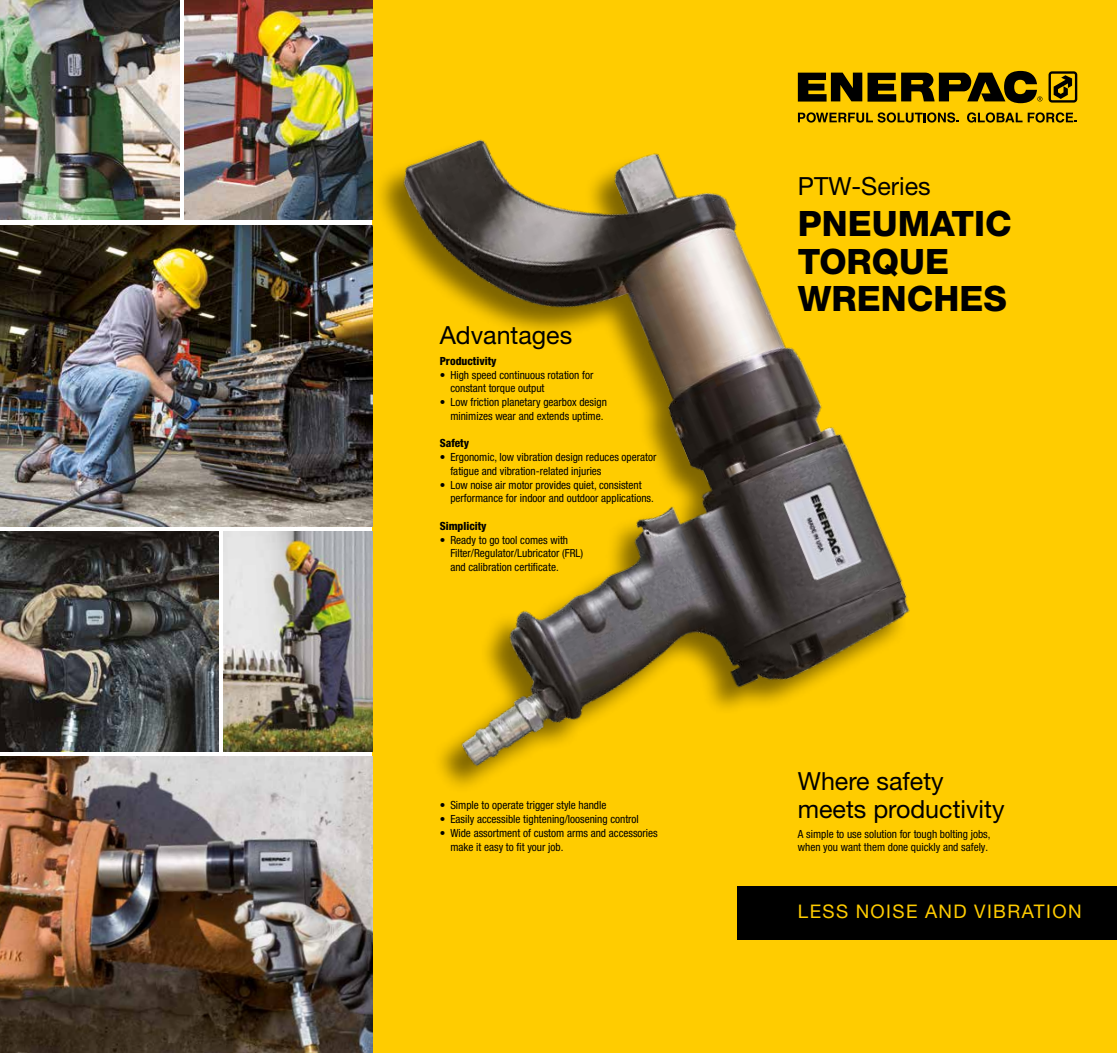
<style>
.page{position:relative;width:1117px;height:1053px;background:#fff}
.page>*{position:absolute;margin:0;border:0;box-sizing:border-box;transform-origin:0 0}
.t1{font:800 35px/37.5px "Helvetica Neue LTW1 G";color:#000}
.t2{font:25px/27.5px "Helvetica Neue LTW1 G";color:#000}
.t3{font:18.75px "Helvetica Neue LTW1 G";letter-spacing:.075em;color:#fc0}
.t4{font:condensed 11.25px/13.8px "Helvetica Neue LTW1 G";color:#000}
.t5{font:800 condensed 11.25px "Helvetica Neue LTW1 G";color:#000}
</style>
<div class="page">
<div style="left:372px;top:0;width:744px;height:1052px;background:#fc0"></div>
<img style="left:223px;top:531px;width:149px;height:220px">
<img style="left:0;top:0;width:179px;height:220px">
<img style="left:184px;top:0;width:188px;height:220px">
<img style="left:0;top:531px;width:218px;height:220px">
<img style="left:0;top:225px;width:372px;height:301px">
<img style="left:0;top:756px;width:372px;height:296px">
<img style="left:372px;top:0;width:744px;height:1009px">
<svg style="left:1048px;top:71px;width:28px;height:32px"></svg>
<svg style="left:797px;top:71px;width:245px;height:32px"></svg>
<svg style="left:797px;top:112px;width:161px;height:11px"></svg>
<svg style="left:966px;top:112px;width:110px;height:11px"></svg>
<div style="left:737px;top:886px;width:379px;height:53px;background:#000"></div>
<h2 class="t2" style="left:439px;top:321px;width:134px">Advantages</h2>
<p class="t5" style="left:439px;top:354px;width:58px">Productivity</p>
<p class="t4" style="left:450px;top:368px;width:144px;text-indent:-11px">• High speed continuous rotation for constant torque output</p>
<p class="t4" style="left:450px;top:395px;width:158px;text-indent:-11px">• Low friction planetary gearbox design minimizes wear and extends uptime.</p>
<p class="t5" style="left:439px;top:436px;width:31px">Safety</p>
<p class="t4" style="left:450px;top:450px;width:208px;text-indent:-11px">• Ergonomic, low vibration design reduces operator fatigue and vibration-related injuries</p>
<p class="t4" style="left:450px;top:478px;width:205px;text-indent:-11px">• Low noise air motor provides quiet, consistent performance for indoor and outdoor applications.</p>
<p class="t5" style="left:439px;top:519px;width:48px">Simplicity</p>
<p class="t4" style="left:450px;top:533px;width:134px;text-indent:-11px">• Ready to go tool comes with<br>Filter/Regulator/Lubricator (FRL) and calibration certificate.</p>
<p class="t4" style="left:439px;top:798px;width:168px">• Simple to operate trigger style handle</p>
<p class="t4" style="left:439px;top:812px;width:201px">• Easily accessible tightening/loosening control</p>
<p class="t4" style="left:450px;top:825px;width:209px;text-indent:-11px">• Wide assortment of custom arms and accessories make it easy to fit your job.</p>
<h2 class="t2" style="left:797px;top:172px;width:134px">PTW-Series</h2>
<h1 class="t1" style="left:797px;top:205px;width:215px">PNEUMATIC<br>TORQUE<br>WRENCHES</h1>
<h2 class="t2" style="left:797px;top:767px;width:208px">Where safety meets productivity</h2>
<p class="t4" style="left:797px;top:827px;width:194px;line-height:13.1px">A simple to use solution for tough bolting jobs, when you want them done quickly and safely.</p>
<h3 class="t3" style="left:797px;top:899px;width:285px">LESS NOISE AND VIBRATION</h3>
</div>
